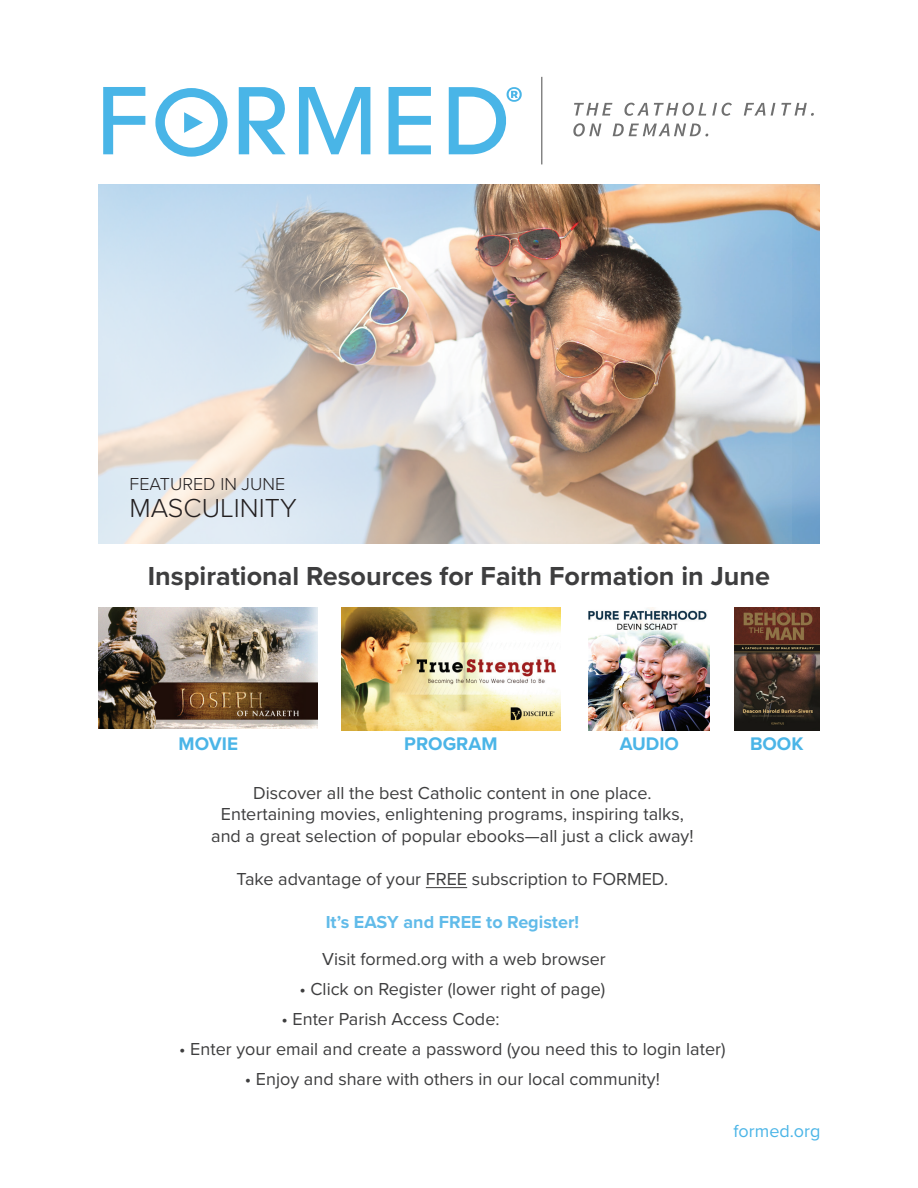
<style>
.page{position:relative;width:918px;height:1188px;background:#fff}
.page>*{position:absolute;margin:0;border:0;box-sizing:border-box;transform-origin:0 0}
.t1{font:700 27px "Proxima Nova";color:#3e3e3f}
.t2{font:300 27px "Proxima Nova";color:#231f20}
.t3{font:700 18.9px "Proxima Nova";color:#4bb5e7}
.t4{font:18px/21.6px "Proxima Nova";color:#3e3e3f;text-align:center}
.t5{font:700 18px "Proxima Nova";color:#61bbe9}
.t6{font:300 18px "Proxima Nova";color:#231f20}
.t7{font:18px "Proxima Nova";color:#4bb5e7}
</style>
<div class="page">
<img style="left:792px;top:184px;width:28px;height:360px">
<svg style="left:103px;top:87px;width:42px;height:67px"></svg>
<svg style="left:389px;top:87px;width:42px;height:67px"></svg>
<svg style="left:239px;top:87px;width:47px;height:67px"></svg>
<svg style="left:299px;top:87px;width:71px;height:67px"></svg>
<svg style="left:574px;top:103px;width:38px;height:13px"></svg>
<svg style="left:624px;top:103px;width:24px;height:13px"></svg>
<svg style="left:654px;top:103px;width:52px;height:13px"></svg>
<svg style="left:712px;top:103px;width:20px;height:13px"></svg>
<svg style="left:744px;top:103px;width:21px;height:13px"></svg>
<svg style="left:771px;top:103px;width:4px;height:13px"></svg>
<svg style="left:781px;top:103px;width:33px;height:13px"></svg>
<svg style="left:573px;top:123px;width:28px;height:13px"></svg>
<svg style="left:155px;top:88px;width:72px;height:69px"></svg>
<hr style="left:541px;top:77px;width:1px;height:87px;background:#707070">
<svg style="left:613px;top:124px;width:95px;height:12px"></svg>
<svg style="left:449px;top:87px;width:73px;height:67px"></svg>
<img style="left:98px;top:184px;width:694px;height:360px">
<img style="left:99px;top:607px;width:219px;height:121px">
<img style="left:341px;top:607px;width:220px;height:124px">
<img style="left:588px;top:607px;width:122px;height:124px">
<img style="left:734px;top:607px;width:85px;height:123px">
<hr style="left:426px;top:887px;width:41px;height:1px;background:#3e3e3f">
<p class="t6" style="left:130px;top:473px;width:157px">FEATURED IN JUNE</p>
<h1 class="t2" style="left:130px;top:492px;width:169px">MASCULINITY</h1>
<h1 class="t1" style="left:148px;top:560px;width:624px">Inspirational Resources for Faith Formation in June</h1>
<p class="t3" style="left:179px;top:733px;width:61px">MOVIE</p>
<p class="t3" style="left:404px;top:733px;width:95px">PROGRAM</p>
<p class="t3" style="left:620px;top:733px;width:61px">AUDIO</p>
<p class="t3" style="left:750px;top:733px;width:55px">BOOK</p>
<p class="t4" style="left:211px;top:782px;width:484px">Discover all the best Catholic content in one place.<br>Entertaining movies, enlightening programs, inspiring talks, and a great selection of popular ebooks—all just a click away!</p>
<p class="t4" style="left:237px;top:869px;width:433px">Take advantage of your FREE subscription to FORMED.</p>
<p class="t5" style="left:326px;top:912px;width:255px">It’s EASY and FREE to Register!</p>
<p class="t4" style="left:322px;top:949px;width:285px">Visit formed.org with a web browser</p>
<p class="t4" style="left:299px;top:979px;width:308px">• Click on Register (lower right of page)</p>
<p class="t4" style="left:281px;top:1009px;width:220px">• Enter Parish Access Code:</p>
<p class="t4" style="left:179px;top:1039px;width:548px">• Enter your email and create a password (you need this to login later)</p>
<p class="t4" style="left:245px;top:1069px;width:416px">• Enjoy and share with others in our local community!</p>
<p class="t7" style="left:734px;top:1120px;width:88px">formed.org</p>
</div>
